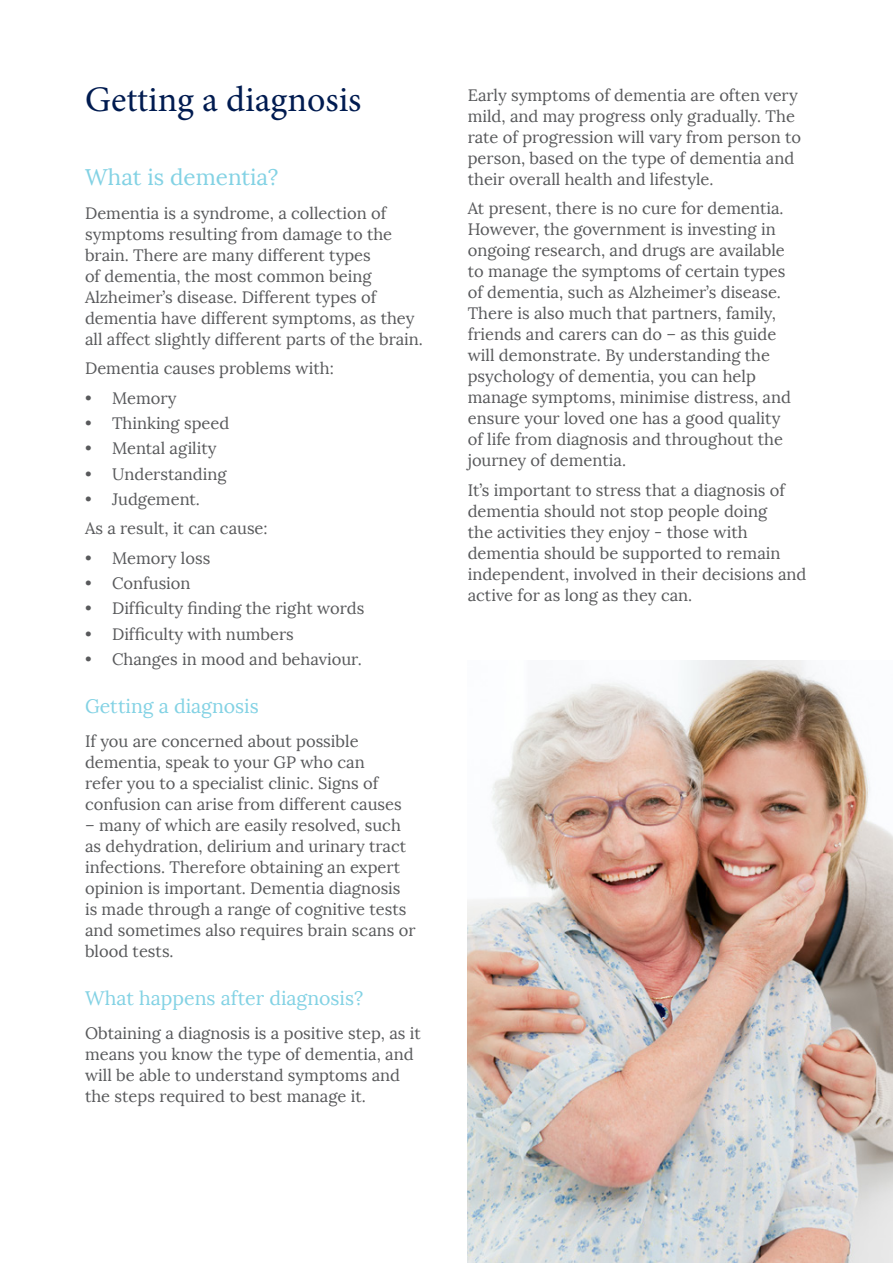
<style>
.page{position:relative;width:893px;height:1263px;background:#fff}
.page>*{position:absolute;margin:0;border:0;box-sizing:border-box;transform-origin:0 0}
.t1{font:36px "Minion Pro";color:#001b50}
.t2{font:22.5px "Lora";color:#83d2e4}
.t3{font:19.5px "Lora";color:#83d2e4}
.t4{font:16.5px/21px "Lora";color:#58595b}
</style>
<div class="page">
<img style="left:468px;top:660px;width:425px;height:603px">
<h1 class="t1" style="left:85px;top:76px;width:278px">Getting a diagnosis</h1>
<h2 class="t2" style="left:85px;top:164px;width:195px">What is dementia?</h2>
<p class="t4" style="left:85px;top:203px;width:339px">Dementia is a syndrome, a collection of symptoms resulting from damage to the brain. There are many different types<br>of dementia, the most common being Alzheimer’s disease. Different types of dementia have different symptoms, as they all affect slightly different parts of the brain.</p>
<p class="t4" style="left:85px;top:358px;width:250px">Dementia causes problems with:</p>
<p class="t4" style="left:85px;top:388px;width:93px">• Memory</p>
<p class="t4" style="left:85px;top:413px;width:146px">• Thinking speed</p>
<p class="t4" style="left:85px;top:438px;width:133px">• Mental agility</p>
<p class="t4" style="left:85px;top:464px;width:143px">• Understanding</p>
<p class="t4" style="left:85px;top:484px;width:184px;line-height:29.5px">• Judgement.<br>As a result, it can cause:</p>
<p class="t4" style="left:85px;top:548px;width:127px">• Memory loss</p>
<p class="t4" style="left:85px;top:573px;width:107px">• Confusion</p>
<p class="t4" style="left:85px;top:598px;width:281px">• Difficulty finding the right words</p>
<p class="t4" style="left:85px;top:624px;width:210px">• Difficulty with numbers</p>
<p class="t4" style="left:85px;top:649px;width:278px">• Changes in mood and behaviour.</p>
<p class="t3" style="left:85px;top:695px;width:175px">Getting a diagnosis</p>
<p class="t4" style="left:85px;top:731px;width:318px">If you are concerned about possible dementia, speak to your GP who can refer you to a specialist clinic. Signs of confusion can arise from different causes</p>
<p class="t4" style="left:85px;top:815px;width:332px">– many of which are easily resolved, such as dehydration, delirium and urinary tract infections. Therefore obtaining an expert opinion is important. Dementia diagnosis is made through a range of cognitive tests and sometimes also requires brain scans or blood tests.</p>
<p class="t3" style="left:85px;top:987px;width:280px">What happens after diagnosis?</p>
<p class="t4" style="left:85px;top:1023px;width:337px">Obtaining a diagnosis is a positive step, as it means you know the type of dementia, and will be able to understand symptoms and the steps required to best manage it.</p>
<p class="t4" style="left:468px;top:85px;width:335px">Early symptoms of dementia are often very mild, and may progress only gradually. The rate of progression will vary from person to person, based on the type of dementia and their overall health and lifestyle.</p>
<p class="t4" style="left:468px;top:198px;width:325px">At present, there is no cure for dementia.<br>However, the government is investing in ongoing research, and drugs are available to manage the symptoms of certain types of dementia, such as Alzheimer’s disease.<br>There is also much that partners, family, friends and carers can do – as this guide will demonstrate. By understanding the psychology of dementia, you can help manage symptoms, minimise distress, and ensure your loved one has a good quality of life from diagnosis and throughout the journey of dementia.</p>
<p class="t4" style="left:468px;top:480px;width:340px">It’s important to stress that a diagnosis of dementia should not stop people doing<br>the activities they enjoy - those with dementia should be supported to remain independent, involved in their decisions and active for as long as they can.</p>
</div>
